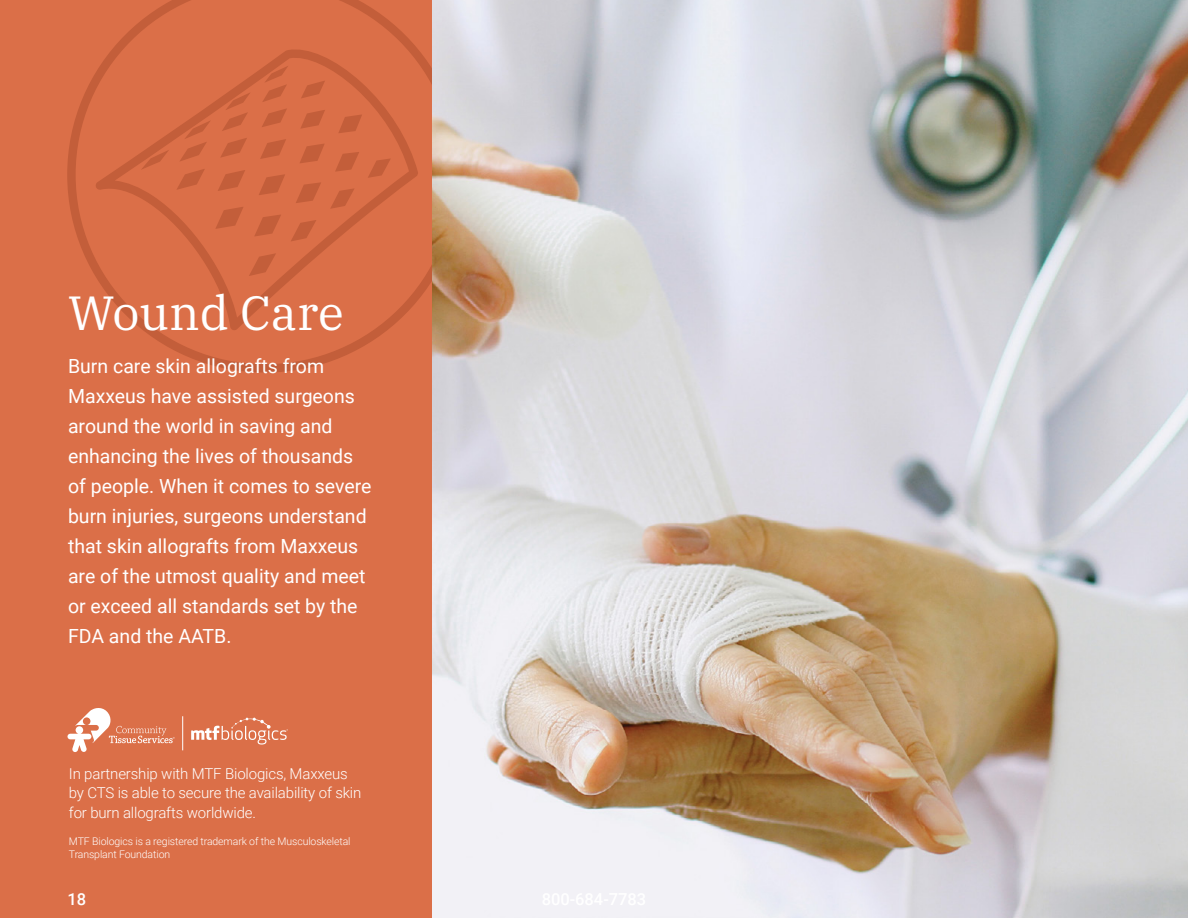
<style>
.page{position:relative;width:1188px;height:918px;background:#fff}
.page>*{position:absolute;margin:0;border:0;box-sizing:border-box;transform-origin:0 0}
.t1{font:48px "IBM Plex Serif";color:#fff}
.t2{font:19.5px/30px "Roboto";color:#fff}
.t3{font:500 16.5px "Roboto";color:#fff}
.t4{font:300 15px/19.5px "Roboto";letter-spacing:-.01em;color:#fff}
.t5{font:300 10.5px/13.5px "Roboto";letter-spacing:-.01em;color:#fff}
</style>
<div class="page">
<div style="left:0;top:0;width:448px;height:918px;background:#db6f48"></div>
<svg style="left:67px;top:0;width:366px;height:373px"></svg>
<svg style="left:95px;top:47px;width:323px;height:283px"></svg>
<svg style="left:215px;top:207px;width:29px;height:22px"></svg>
<svg style="left:259px;top:174px;width:26px;height:21px"></svg>
<svg style="left:299px;top:144px;width:26px;height:19px"></svg>
<svg style="left:338px;top:115px;width:24px;height:18px"></svg>
<svg style="left:254px;top:215px;width:27px;height:21px"></svg>
<svg style="left:296px;top:182px;width:25px;height:21px"></svg>
<svg style="left:335px;top:152px;width:24px;height:20px"></svg>
<svg style="left:176px;top:169px;width:29px;height:21px"></svg>
<svg style="left:220px;top:138px;width:27px;height:20px"></svg>
<svg style="left:262px;top:108px;width:25px;height:19px"></svg>
<svg style="left:301px;top:81px;width:24px;height:17px"></svg>
<svg style="left:218px;top:170px;width:27px;height:21px"></svg>
<svg style="left:260px;top:139px;width:26px;height:20px"></svg>
<svg style="left:300px;top:110px;width:25px;height:19px"></svg>
<svg style="left:141px;top:150px;width:28px;height:20px"></svg>
<svg style="left:179px;top:120px;width:32px;height:42px"></svg>
<svg style="left:222px;top:92px;width:29px;height:39px"></svg>
<svg style="left:262px;top:66px;width:26px;height:36px"></svg>
<svg style="left:249px;top:253px;width:27px;height:23px"></svg>
<svg style="left:291px;top:220px;width:25px;height:21px"></svg>
<svg style="left:330px;top:188px;width:25px;height:21px"></svg>
<svg style="left:368px;top:159px;width:23px;height:19px"></svg>
<img style="left:433px;top:0;width:755px;height:918px">
<svg style="left:191px;top:718px;width:97px;height:27px"></svg>
<svg style="left:67px;top:708px;width:108px;height:44px"></svg>
<hr style="left:182px;top:716px;width:1px;height:34px;background:#fff">
<h1 class="t1" style="left:68px;top:276px;width:277px">Wound Care</h1>
<p class="t2" style="left:68px;top:351px;width:305px">Burn care skin allografts from<br>Maxxeus have assisted surgeons around the world in saving and enhancing the lives of thousands of people. When it comes to severe burn injuries, surgeons understand that skin allografts from Maxxeus are of the utmost quality and meet or exceed all standards set by the<br>FDA and the AATB.</p>
<p class="t4" style="left:69px;top:763px;width:294px">In partnership with MTF Biologics, Maxxeus by CTS is able to secure the availability of skin for burn allografts worldwide.</p>
<p class="t5" style="left:69px;top:834px;width:283px">MTF Biologics is a registered trademark of the Musculoskeletal<br>Transplant Foundation</p>
<p class="t3" style="left:68px;top:888px;width:20px">18</p>
</div>
